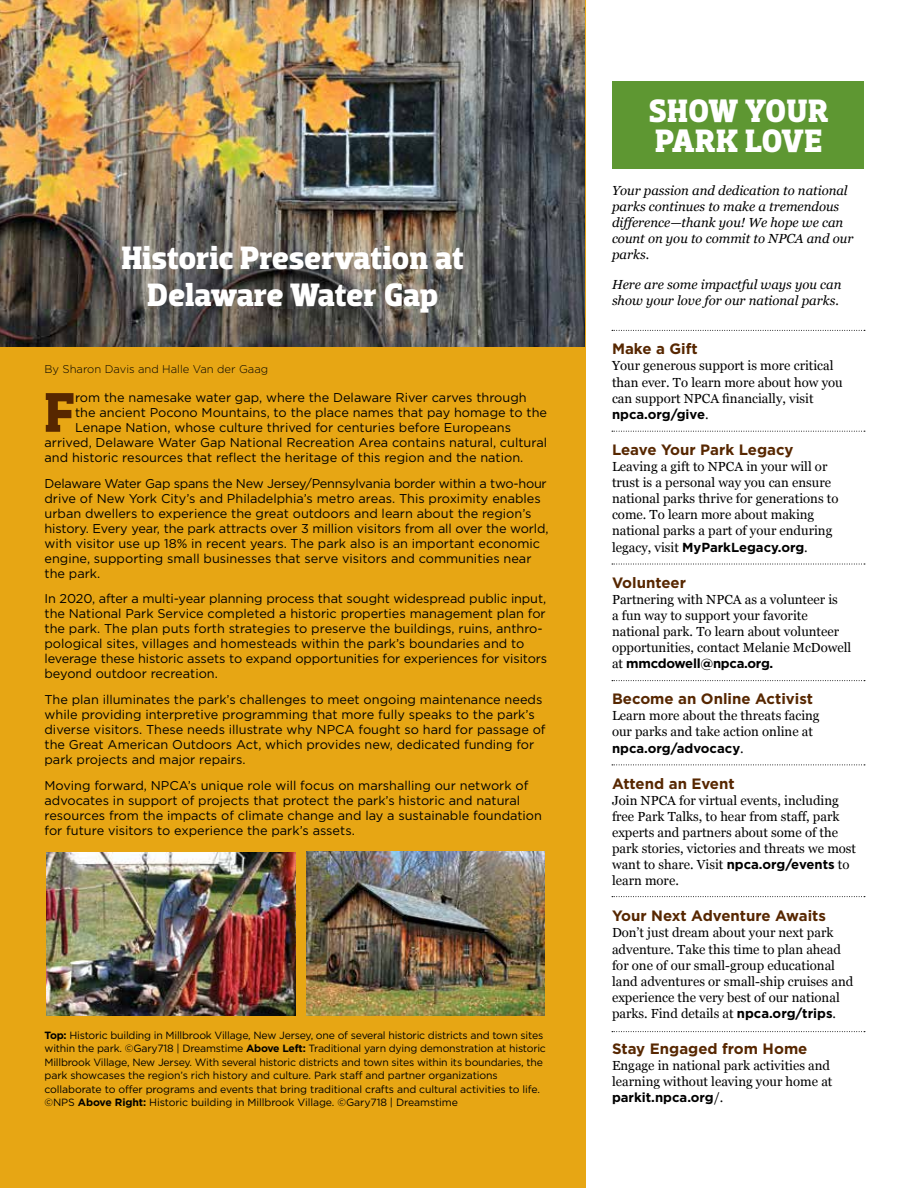
<style>
.page{position:relative;width:918px;height:1188px;background:#fff}
.page>*{position:absolute;margin:0;border:0;box-sizing:border-box;transform-origin:0 0}
.t1{font:700 56.85px "Dobra Slab";color:#572700}
.t2{font:700 33px/30px "Dobra Slab";letter-spacing:-.005em;color:#fff}
.t3{font:700 15px "Gotham";color:#572700}
.t4{font:13.2px/16.2px "Georgia";color:#000}
.t5{font:italic 13.2px/16.2px "Georgia";color:#000}
.t6{font:700 13.2px "Gotham";color:#000}
.t7{font:700 13.2px "Gotham";letter-spacing:-.02em;color:#000}
.t8{font:12.75px/15px "Gotham";color:#000}
.t9{font:300 11.25px "Gotham";color:#000}
.t10{font:10.5px/13.5px "Gotham";letter-spacing:-.02em;color:#000}
.s1{font-weight:700}
.s2{font-family:"Georgia";font-weight:400}
.s3{font-family:"Gotham";font-weight:700}
</style>
<div class="page">
<div style="left:0;top:0;width:585px;height:1188px;background:#e7a614"></div>
<img style="left:0;top:0;width:585px;height:347px">
<div style="left:612px;top:81px;width:252px;height:87px;background:#5e9732"></div>
<img style="left:46px;top:852px;width:250px;height:163px">
<img style="left:306px;top:851px;width:239px;height:164px">
<svg style="left:612px;top:330px;width:253px;height:1px"></svg>
<svg style="left:612px;top:431px;width:253px;height:1px"></svg>
<svg style="left:612px;top:564px;width:253px;height:1px"></svg>
<svg style="left:612px;top:680px;width:253px;height:1px"></svg>
<svg style="left:612px;top:765px;width:253px;height:1px"></svg>
<svg style="left:612px;top:896px;width:253px;height:1px"></svg>
<svg style="left:612px;top:1031px;width:253px;height:1px"></svg>
<h2 class="t2" style="left:122px;top:239px;width:344px;line-height:37.5px;text-align:center">Historic Preservation at<br>Delaware Water Gap</h2>
<p class="t9" style="left:45px;top:363px;width:225px">By Sharon Davis and Halle Van der Gaag</p>
<h1 class="t1" style="left:45px;top:379px;width:32px">F</h1>
<p class="t8" style="left:75px;top:390px;width:453px">rom the namesake water gap, where the Delaware River carves through</p>
<p class="t8" style="left:75px;top:405px;width:474px">the ancient Pocono Mountains, to the place names that pay homage to the</p>
<p class="t8" style="left:75px;top:420px;width:438px">Lenape Nation, whose culture thrived for centuries before Europeans</p>
<p class="t8" style="left:45px;top:435px;width:504px">arrived, Delaware Water Gap National Recreation Area contains natural, cultural</p>
<p class="t8" style="left:45px;top:450px;width:480px">and historic resources that reflect the heritage of this region and the nation.</p>
<p class="t8" style="left:45px;top:475px;width:505px">Delaware Water Gap spans the New Jersey/Pennsylvania border within a two-hour drive of New York City’s and Philadelphia’s metro areas. This proximity enables urban dwellers to experience the great outdoors and learn about the region’s history. Every year, the park attracts over 3 million visitors from all over the world, with visitor use up 18% in recent years. The park also is an important economic engine, supporting small businesses that serve visitors and communities near the park.</p>
<p class="t8" style="left:45px;top:591px;width:504px">In 2020, after a multi-year planning process that sought widespread public input, the National Park Service completed a historic properties management plan for the park. The plan puts forth strategies to preserve the buildings, ruins, anthro&shy;pological sites, villages and homesteads within the park’s boundaries and to leverage these historic assets to expand opportunities for experiences for visitors beyond outdoor recreation.</p>
<p class="t8" style="left:45px;top:692px;width:503px">The plan illuminates the park’s challenges to meet ongoing maintenance needs while providing interpretive programming that more fully speaks to the park’s diverse visitors. These needs illustrate why NPCA fought so hard for passage of the Great American Outdoors Act, which provides new, dedicated funding for park projects and major repairs.</p>
<p class="t8" style="left:45px;top:778px;width:499px">Moving forward, NPCA’s unique role will focus on marshalling our network of advocates in support of projects that protect the park’s historic and natural resources from the impacts of climate change and lay a sustainable foundation for future visitors to experience the park’s assets.</p>
<p class="t10" style="left:45px;top:1028px;width:503px"><span class="s1">Top:</span> Historic building in Millbrook Village, New Jersey, one of several historic districts and town sites within the park. ©Gary718 | Dreamstime <span class="s1">Above Left:</span> Traditional yarn dying demonstration at historic Millbrook Village, New Jersey. With several historic districts and town sites within its boundaries, the park showcases the region’s rich history and culture. Park staff and partner organizations collaborate to offer programs and events that bring traditional crafts and cultural activities to life. ©NPS <span class="s1">Above Right:</span> Historic building in Millbrook Village. ©Gary718 | Dreamstime</p>
<h2 class="t2" style="left:649px;top:97px;width:181px">SHOW YOUR<br>PARK LOVE</h2>
<p class="t5" style="left:612px;top:181px;width:243px">Your passion and dedication to national parks continues to make a tremendous difference—thank you! We hope we can count on you to commit to NPCA and our parks.</p>
<p class="t5" style="left:612px;top:276px;width:231px">Here are some impactful ways you can show your love for our national parks.</p>
<p class="t3" style="left:612px;top:340px;width:87px">Make a Gift</p>
<p class="t4" style="left:612px;top:357px;width:232px">Your generous support is more critical than ever. To learn more about how you can support NPCA financially, visit</p>
<p class="t6" style="left:612px;top:407px;width:98px">npca.org/give<span class="s2">.</span></p>
<p class="t3" style="left:612px;top:441px;width:183px">Leave Your Park Legacy</p>
<p class="t4" style="left:612px;top:458px;width:228px">Leaving a gift to NPCA in your will or trust is a personal way you can ensure national parks thrive for generations to come. To learn more about making national parks a part of your enduring</p>
<p class="t6" style="left:612px;top:539px;width:197px"><span class="s2">legacy, visit</span> MyParkLegacy.org<span class="s2">.</span></p>
<p class="t3" style="left:612px;top:574px;width:76px">Volunteer</p>
<p class="t4" style="left:612px;top:590px;width:241px">Partnering with NPCA as a volunteer is<br>a fun way to support your favorite national park. To learn about volunteer opportunities, contact Melanie McDowell</p>
<p class="t7" style="left:612px;top:656px;width:163px"><span class="s2">at</span> mmcdowell@npca.org.</p>
<p class="t3" style="left:612px;top:690px;width:203px">Become an Online Activist</p>
<p class="t4" style="left:612px;top:707px;width:209px">Learn more about the threats facing our parks and take action online at</p>
<p class="t6" style="left:612px;top:740px;width:133px">npca.org/advocacy<span class="s2">.</span></p>
<p class="t3" style="left:612px;top:775px;width:124px">Attend an Event</p>
<p class="t4" style="left:612px;top:791px;width:246px">Join NPCA for virtual events, including free Park Talks, to hear from staff, park experts and partners about some of the park stories, victories and threats we most want to share. Visit <span class="s3">npca.org/events</span> to learn more.</p>
<p class="t3" style="left:612px;top:907px;width:216px">Your Next Adventure Awaits</p>
<p class="t4" style="left:612px;top:924px;width:243px">Don’t just dream about your next park adventure. Take this time to plan ahead for one of our small-group educational land adventures or small-ship cruises and experience the very best of our national parks. Find details at <span class="s3">npca.org/trips</span>.</p>
<p class="t3" style="left:612px;top:1040px;width:197px">Stay Engaged from Home</p>
<p class="t4" style="left:612px;top:1057px;width:222px">Engage in national park activities and learning without leaving your home at</p>
<p class="t6" style="left:612px;top:1090px;width:113px">parkit.npca.org<span class="s2">/.</span></p>
</div>
